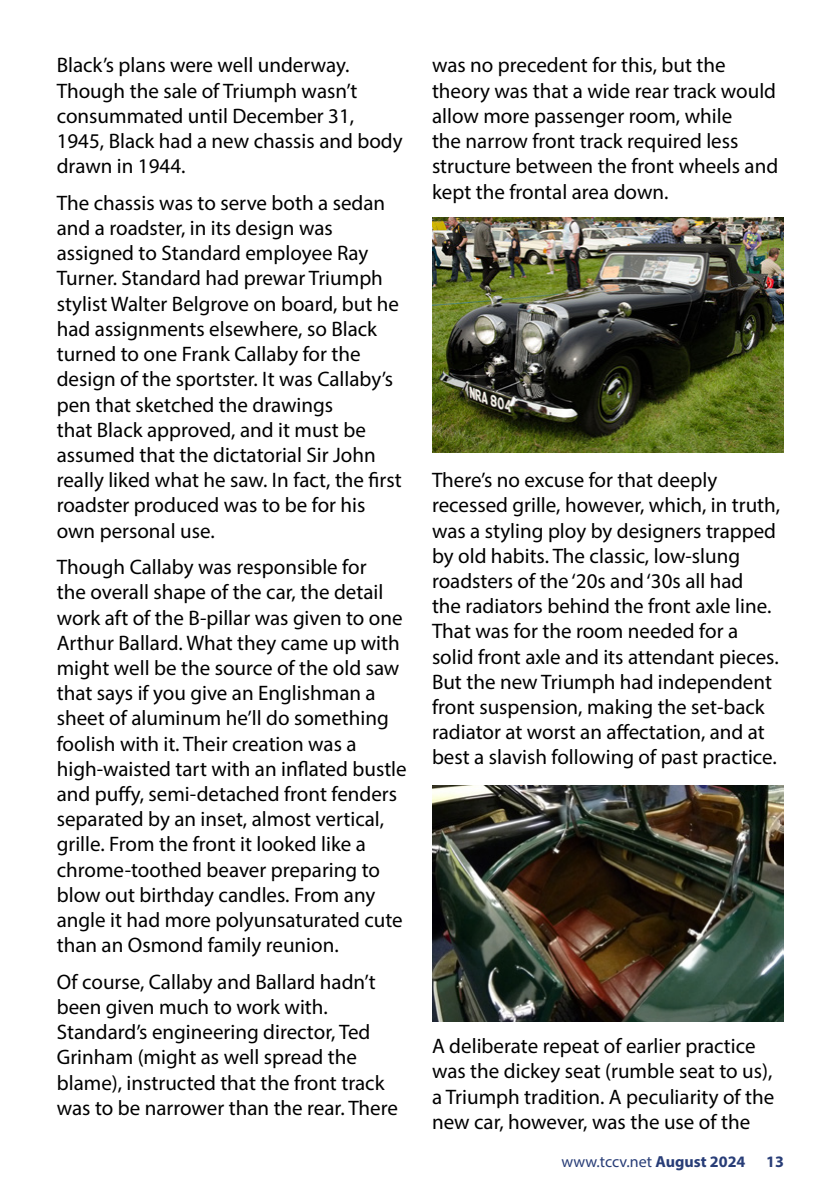
<style>
.page{position:relative;width:840px;height:1191px;background:#fff}
.page>*{position:absolute;margin:0;border:0;box-sizing:border-box;transform-origin:0 0}
.t1{font:21px/25.2px "Myriad Pro";color:#000}
.t2{font:16px "Myriad Pro";color:#283d77}
.t3{font:700 16px "Myriad Pro";color:#283d77}
.s1{font-weight:700}
</style>
<div class="page">
<img style="left:432px;top:217px;width:350px;height:235px">
<img style="left:432px;top:786px;width:350px;height:235px">
<p class="t1" style="left:57px;top:52px;width:347px">Black’s plans were well underway.<br>Though the sale of Triumph wasn’t consummated until December 31,<br>1945, Black had a new chassis and body drawn in 1944.</p>
<p class="t1" style="left:57px;top:190px;width:346px">The chassis was to serve both a sedan and a roadster, in its design was assigned to Standard employee Ray Turner. Standard had prewar Triumph stylist Walter Belgrove on board, but he had assignments elsewhere, so Black turned to one Frank Callaby for the design of the sportster. It was Callaby’s pen that sketched the drawings<br>that Black approved, and it must be assumed that the dictatorial Sir John really liked what he saw. In fact, the first roadster produced was to be for his own personal use.</p>
<p class="t1" style="left:57px;top:554px;width:351px">Though Callaby was responsible for<br>the overall shape of the car, the detail work aft of the B-pillar was given to one Arthur Ballard. What they came up with might well be the source of the old saw that says if you give an Englishman a sheet of aluminum he’ll do something foolish with it. Their creation was a high-waisted tart with an inflated bustle and puffy, semi-detached front fenders separated by an inset, almost vertical, grille. From the front it looked like a chrome-toothed beaver preparing to blow out birthday candles. From any angle it had more polyunsaturated cute than an Osmond family reunion.</p>
<p class="t1" style="left:57px;top:968px;width:342px">Of course, Callaby and Ballard hadn’t been given much to work with.<br>Standard’s engineering director, Ted Grinham (might as well spread the blame), instructed that the front track was to be narrower than the rear. There</p>
<p class="t1" style="left:432px;top:52px;width:347px">was no precedent for this, but the theory was that a wide rear track would allow more passenger room, while<br>the narrow front track required less structure between the front wheels and kept the frontal area down.</p>
<p class="t1" style="left:432px;top:467px;width:349px">There’s no excuse for that deeply recessed grille, however, which, in truth, was a styling ploy by designers trapped by old habits. The classic, low-slung roadsters of the ‘20s and ‘30s all had<br>the radiators behind the front axle line.<br>That was for the room needed for a solid front axle and its attendant pieces.<br>But the new Triumph had independent front suspension, making the set-back radiator at worst an affectation, and at best a slavish following of past practice.</p>
<p class="t1" style="left:432px;top:1033px;width:343px">A deliberate repeat of earlier practice was the dickey seat (rumble seat to us), a Triumph tradition. A peculiarity of the new car, however, was the use of the</p>
<p class="t2" style="left:561px;top:1151px;width:185px">www.tccv.net <span class="s1">August 2024</span></p>
<p class="t3" style="left:765px;top:1151px;width:19px">13</p>
</div>
